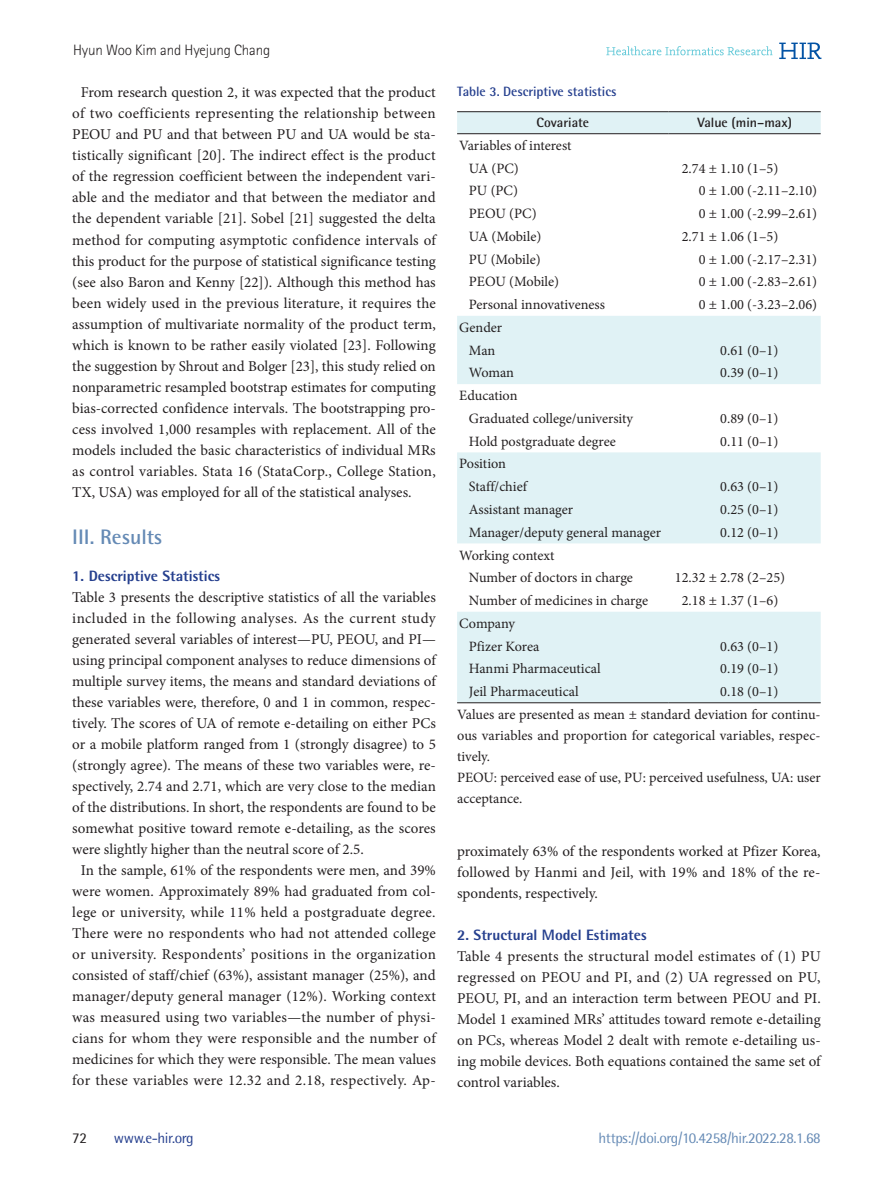
<style>
.page{position:relative;width:893px;height:1191px;background:#fff}
.page>*{position:absolute;margin:0;border:0;box-sizing:border-box;transform-origin:0 0}
.t1{font:700 21px "Rotis Semi Sans Std";color:#658ab5}
.t2{font:15px/21px "Minion Pro";color:#231f20;text-align:justify}
.t3{font:15px "Minion Pro";letter-spacing:.02em;color:#231f20}
.t4{font:15px "Minion Pro";letter-spacing:.025em;color:#231f20}
.t5{font:800 15px "Rotis Semi Sans Std";color:#253f8e}
.t6{font:15px "Minion Pro";letter-spacing:.03em;color:#231f20}
.t7{font:15px "Rotis Semi Sans Std";letter-spacing:-.025em;color:#658ab5}
.t8{font:300 15px "Rotis Sans Serif Std";letter-spacing:-.01em;color:#231f20}
.t9{font:15px "Rotis Semi Sans Std";letter-spacing:-.025em;color:#253f8e}
.t10{font:15px "Rotis Semi Sans Std";color:#231f20}
.t11{font:14.25px/22.8px "Minion Pro";color:#231f20}
.t12{font:700 13.5px "Rotis Semi Sans Std";letter-spacing:-.005em;color:#253f8e}
.t13{font:700 13.5px "Rotis Semi Sans Std";color:#231f20}
</style>
<div class="page">
<svg style="left:779px;top:43px;width:42px;height:16px"></svg>
<svg style="left:606px;top:46px;width:166px;height:9px"></svg>
<svg style="left:457px;top:112px;width:364px;height:590px"></svg>
<hr style="left:457px;top:702px;width:212px;height:1px;background:#231f20">
<hr style="left:669px;top:702px;width:152px;height:1px;background:#231f20">
<hr style="left:457px;top:111px;width:212px;height:1px;background:#231f20">
<hr style="left:669px;top:111px;width:152px;height:1px;background:#231f20">
<hr style="left:457px;top:133px;width:212px;height:1px;background:#231f20">
<hr style="left:669px;top:133px;width:152px;height:1px;background:#231f20">
<p class="t8" style="left:73px;top:42px;width:199px">Hyun Woo Kim and Hyejung Chang</p>
<p class="t2" style="left:72px;top:82px;width:365px;text-indent:9px">From research question 2, it was expected that the product of two coefficients representing the relationship between PEOU and PU and that between PU and UA would be sta&shy;tistically significant [20]. The indirect effect is the product of the regression coefficient between the independent vari&shy;able and the mediator and that between the mediator and the dependent variable [21]. Sobel [21] suggested the delta method for computing asymptotic confidence intervals of this product for the purpose of statistical significance testing (see also Baron and Kenny [22]). Although this method has been widely used in the previous literature, it requires the assumption of multivariate normality of the product term, which is known to be rather easily violated [23]. Following the suggestion by Shrout and Bolger [23], this study relied on nonparametric resampled bootstrap estimates for computing bias-corrected confidence intervals. The bootstrapping pro&shy;cess involved 1,000 resamples with replacement. All of the models included the basic characteristics of individual MRs as control variables. Stata 16 (StataCorp., College Station, TX, USA) was employed for all of the statistical analyses.</p>
<h1 class="t1" style="left:72px;top:524px;width:92px">III. Results</h1>
<p class="t5" style="left:72px;top:566px;width:149px">1. Descriptive Statistics</p>
<p class="t2" style="left:72px;top:586px;width:365px">Table 3 presents the descriptive statistics of all the variables</p>
<p class="t6" style="left:72px;top:608px;width:365px">included in the following analyses. As the current study</p>
<p class="t2" style="left:72px;top:628px;width:365px">generated several variables of interest—PU, PEOU, and PI—</p>
<p class="t2" style="left:72px;top:649px;width:365px">using principal component analyses to reduce dimensions of</p>
<p class="t2" style="left:72px;top:670px;width:365px">multiple survey items, the means and standard deviations of</p>
<p class="t2" style="left:72px;top:691px;width:365px">these variables were, therefore, 0 and 1 in common, respec-</p>
<p class="t2" style="left:72px;top:712px;width:365px">tively. The scores of UA of remote e-detailing on either PCs</p>
<p class="t2" style="left:72px;top:733px;width:365px">or a mobile platform ranged from 1 (strongly disagree) to 5</p>
<p class="t2" style="left:72px;top:754px;width:365px">(strongly agree). The means of these two variables were, re-</p>
<p class="t2" style="left:72px;top:775px;width:365px">spectively, 2.74 and 2.71, which are very close to the median</p>
<p class="t2" style="left:72px;top:796px;width:365px">of the distributions. In short, the respondents are found to be</p>
<p class="t2" style="left:72px;top:817px;width:365px">somewhat positive toward remote e-detailing, as the scores</p>
<p class="t2" style="left:72px;top:838px;width:293px">were slightly higher than the neutral score of 2.5.</p>
<p class="t2" style="left:81px;top:859px;width:357px">In the sample, 61% of the respondents were men, and 39%</p>
<p class="t2" style="left:72px;top:880px;width:365px">were women. Approximately 89% had graduated from col-</p>
<p class="t3" style="left:72px;top:902px;width:365px">lege or university, while 11% held a postgraduate degree.</p>
<p class="t2" style="left:72px;top:922px;width:365px">There were no respondents who had not attended college</p>
<p class="t4" style="left:72px;top:944px;width:365px">or university. Respondents’ positions in the organization</p>
<p class="t2" style="left:72px;top:964px;width:365px">consisted of staff/chief (63%), assistant manager (25%), and</p>
<p class="t2" style="left:72px;top:985px;width:365px">manager/deputy general manager (12%). Working context</p>
<p class="t3" style="left:72px;top:1007px;width:365px">was measured using two variables—the number of physi-</p>
<p class="t2" style="left:72px;top:1027px;width:365px">cians for whom they were responsible and the number of</p>
<p class="t2" style="left:72px;top:1048px;width:365px">medicines for which they were responsible. The mean values</p>
<p class="t3" style="left:72px;top:1070px;width:365px">for these variables were 12.32 and 2.18, respectively. Ap-</p>
<p class="t10" style="left:72px;top:1128px;width:16px">72</p>
<p class="t9" style="left:114px;top:1128px;width:81px">www.e-hir.org</p>
<p class="t12" style="left:457px;top:84px;width:161px">Table 3. Descriptive statistics</p>
<p class="t13" style="left:537px;top:114px;width:54px">Covariate</p>
<p class="t13" style="left:697px;top:114px;width:96px">Value (min–max)</p>
<p class="t11" style="left:469px;top:134px;width:104px;text-indent:-10px">Variables of interest<br>UA (PC)</p>
<p class="t11" style="left:682px;top:157px;width:98px">2.74 ± 1.10 (1–5)</p>
<p class="t11" style="left:469px;top:179px;width:51px">PU (PC)</p>
<p class="t11" style="left:699px;top:179px;width:120px">0 ± 1.00 (-2.11–2.10)</p>
<p class="t11" style="left:469px;top:202px;width:69px">PEOU (PC)</p>
<p class="t11" style="left:699px;top:202px;width:120px">0 ± 1.00 (-2.99–2.61)</p>
<p class="t11" style="left:469px;top:225px;width:74px">UA (Mobile)</p>
<p class="t11" style="left:682px;top:225px;width:98px">2.71 ± 1.06 (1–5)</p>
<p class="t11" style="left:469px;top:248px;width:73px">PU (Mobile)</p>
<p class="t11" style="left:699px;top:248px;width:120px">0 ± 1.00 (-2.17–2.31)</p>
<p class="t11" style="left:469px;top:270px;width:92px">PEOU (Mobile)</p>
<p class="t11" style="left:699px;top:270px;width:120px">0 ± 1.00 (-2.83–2.61)</p>
<p class="t11" style="left:469px;top:293px;width:138px">Personal innovativeness</p>
<p class="t11" style="left:699px;top:293px;width:120px">0 ± 1.00 (-3.23–2.06)</p>
<p class="t11" style="left:459px;top:316px;width:44px;text-align:center">Gender<br>Man</p>
<p class="t11" style="left:720px;top:339px;width:59px">0.61 (0–1)</p>
<p class="t11" style="left:469px;top:361px;width:47px">Woman</p>
<p class="t11" style="left:720px;top:361px;width:59px">0.39 (0–1)</p>
<p class="t11" style="left:469px;top:384px;width:166px;text-indent:-10px">Education<br>Graduated college/university</p>
<p class="t11" style="left:720px;top:407px;width:59px">0.89 (0–1)</p>
<p class="t11" style="left:469px;top:430px;width:148px">Hold postgraduate degree</p>
<p class="t11" style="left:720px;top:430px;width:59px">0.11 (0–1)</p>
<p class="t11" style="left:469px;top:452px;width:60px;text-indent:-10px">Position<br>Staff/chief</p>
<p class="t11" style="left:720px;top:475px;width:59px">0.63 (0–1)</p>
<p class="t11" style="left:469px;top:498px;width:106px">Assistant manager</p>
<p class="t11" style="left:720px;top:498px;width:59px">0.25 (0–1)</p>
<p class="t11" style="left:469px;top:521px;width:194px">Manager/deputy general manager</p>
<p class="t11" style="left:720px;top:521px;width:59px">0.12 (0–1)</p>
<p class="t11" style="left:469px;top:543px;width:166px;text-indent:-10px">Working context<br>Number of doctors in charge</p>
<p class="t11" style="left:675px;top:566px;width:112px">12.32 ± 2.78 (2–25)</p>
<p class="t11" style="left:469px;top:589px;width:181px">Number of medicines in charge</p>
<p class="t11" style="left:682px;top:589px;width:98px">2.18 ± 1.37 (1–6)</p>
<p class="t11" style="left:469px;top:612px;width:72px;text-indent:-10px">Company<br>Pfizer Korea</p>
<p class="t11" style="left:720px;top:634px;width:59px">0.63 (0–1)</p>
<p class="t11" style="left:469px;top:657px;width:133px">Hanmi Pharmaceutical</p>
<p class="t11" style="left:720px;top:657px;width:59px">0.19 (0–1)</p>
<p class="t11" style="left:469px;top:680px;width:111px">Jeil Pharmaceutical</p>
<p class="t11" style="left:457px;top:680px;width:365px;text-indent:263px">0.18 (0–1)<br>Values are presented as mean ± standard deviation for continu-</p>
<p class="t11" style="left:457px;top:725px;width:365px;line-height:21px">ous variables and proportion for categorical variables, respec&shy;tively.<br>PEOU: perceived ease of use, PU: perceived usefulness, UA: user acceptance.</p>
<p class="t2" style="left:457px;top:840px;width:365px">proximately 63% of the respondents worked at Pfizer Korea, followed by Hanmi and Jeil, with 19% and 18% of the re&shy;spondents, respectively.</p>
<p class="t5" style="left:457px;top:925px;width:191px">2. Structural Model Estimates</p>
<p class="t2" style="left:457px;top:945px;width:365px">Table 4 presents the structural model estimates of (1) PU regressed on PEOU and PI, and (2) UA regressed on PU, PEOU, PI, and an interaction term between PEOU and PI.<br>Model 1 examined MRs’ attitudes toward remote e-detailing on PCs, whereas Model 2 dealt with remote e-detailing us&shy;ing mobile devices. Both equations contained the same set of control variables.</p>
<p class="t7" style="left:598px;top:1128px;width:224px">https://doi.org/10.4258/hir.2022.28.1.68</p>
</div>
